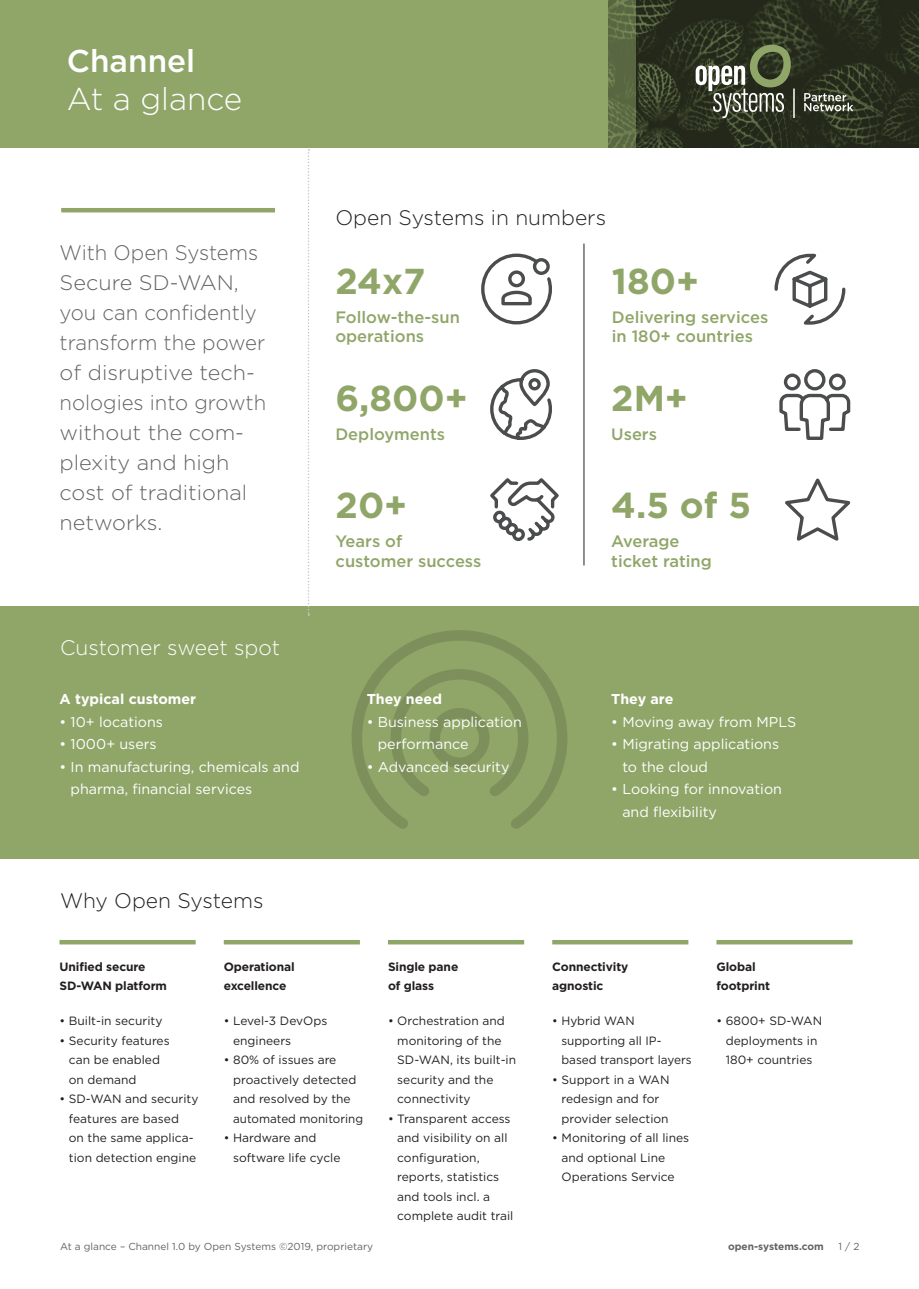
<style>
.page{position:relative;width:919px;height:1289px;background:#fff}
.page>*{position:absolute;margin:0;border:0;box-sizing:border-box;transform-origin:0 0}
.t1{font:700 36px "Gotham";color:#90a669}
.t2{font:300 31.5px "Gotham";color:#fff}
.t3{font:500 31.5px "Gotham";color:#fff}
.t4{font:300 21px/30px "Gotham";color:#636366}
.t5{font:300 21px "Gotham";color:#231f20}
.t6{font:300 21px "Gotham";color:#fff}
.t7{font:500 16.5px/19.5px "Gotham";color:#90a669}
.t8{font:14.25px/22.5px "Gotham";color:#fff}
.t9{font:700 14.25px "Gotham";color:#fff}
.t10{font:12px/19.5px "Gotham";color:#231f20}
.t11{font:700 12px/19.5px "Gotham";letter-spacing:-.01em;color:#231f20}
.t12{font:10.2px "Gotham";color:#636366}
.t13{font:700 10.2px "Gotham";color:#636366}
</style>
<div class="page">
<div style="left:0;top:606px;width:918px;height:252px;background:#90a669"></div>
<div style="left:0;top:0;width:918px;height:148px;background:#90a669"></div>
<img style="left:635px;top:0;width:283px;height:148px">
<svg style="left:608px;top:0;width:27px;height:148px;fill:#5a6842"></svg>
<hr style="left:61px;top:208px;width:214px;height:4px;background:#90a669">
<svg style="left:308px;top:149px;width:1px;height:466px"></svg>
<svg style="left:490px;top:369px;width:62px;height:71px"></svg>
<svg style="left:481px;top:253px;width:71px;height:72px"></svg>
<svg style="left:779px;top:369px;width:72px;height:71px"></svg>
<hr style="left:583px;top:243px;width:1px;height:322px;background:#231f20">
<svg style="left:774px;top:253px;width:72px;height:72px"></svg>
<svg style="left:785px;top:478px;width:66px;height:63px"></svg>
<div style="left:59px;top:939px;width:137px;height:5px;background:#90a669"></div>
<div style="left:224px;top:939px;width:136px;height:5px;background:#90a669"></div>
<div style="left:388px;top:939px;width:136px;height:5px;background:#90a669"></div>
<div style="left:552px;top:939px;width:136px;height:5px;background:#90a669"></div>
<div style="left:716px;top:939px;width:136px;height:5px;background:#90a669"></div>
<svg style="left:352px;top:478px;width:215px;height:351px"></svg>
<svg style="left:695px;top:43px;width:97px;height:75px"></svg>
<hr style="left:793px;top:88px;width:1px;height:30px;background:#fff">
<svg style="left:804px;top:93px;width:49px;height:18px"></svg>
<h2 class="t3" style="left:67px;top:41px;width:130px">Channel</h2>
<h2 class="t2" style="left:67px;top:79px;width:177px">At a glance</h2>
<h3 class="t4" style="left:60px;top:237px;width:208px">With Open Systems<br>Secure SD-WAN, you can confidently transform the power of disruptive tech&shy;nologies into growth without the com&shy;plexity and high cost of traditional networks.</h3>
<h3 class="t6" style="left:60px;top:634px;width:222px">Customer sweet spot</h3>
<p class="t9" style="left:60px;top:689px;width:138px">A typical customer</p>
<p class="t8" style="left:60px;top:710px;width:105px">• 10+ locations</p>
<p class="t8" style="left:60px;top:732px;width:99px">• 1000+ users</p>
<p class="t8" style="left:71px;top:755px;width:230px;text-indent:-11px">• In manufacturing, chemicals and pharma, financial services</p>
<h3 class="t5" style="left:60px;top:887px;width:205px">Why Open Systems</h3>
<h3 class="t5" style="left:335px;top:205px;width:272px">Open Systems in numbers</h3>
<h1 class="t1" style="left:335px;top:257px;width:91px">24x7</h1>
<h3 class="t7" style="left:335px;top:307px;width:126px">Follow-the-sun operations</h3>
<h1 class="t1" style="left:335px;top:374px;width:134px">6,800+</h1>
<h3 class="t7" style="left:335px;top:424px;width:111px">Deployments</h3>
<h1 class="t1" style="left:335px;top:481px;width:73px">20+</h1>
<h3 class="t7" style="left:335px;top:531px;width:147px">Years of customer success</h3>
<p class="t9" style="left:366px;top:689px;width:77px">They need</p>
<p class="t8" style="left:378px;top:710px;width:145px;text-indent:-11px">• Business application performance</p>
<p class="t8" style="left:366px;top:755px;width:144px">• Advanced security</p>
<h1 class="t1" style="left:611px;top:257px;width:89px">180+</h1>
<h3 class="t7" style="left:611px;top:307px;width:158px">Delivering services in 180+ countries</h3>
<h1 class="t1" style="left:611px;top:374px;width:78px">2M+</h1>
<h3 class="t7" style="left:611px;top:424px;width:47px">Users</h3>
<h1 class="t1" style="left:611px;top:481px;width:141px">4.5 of 5</h1>
<h3 class="t7" style="left:611px;top:531px;width:102px">Average ticket rating</h3>
<p class="t9" style="left:611px;top:689px;width:64px">They are</p>
<p class="t8" style="left:611px;top:710px;width:187px">• Moving away from MPLS</p>
<p class="t8" style="left:622px;top:732px;width:158px;text-indent:-11px">• Migrating applications to the cloud</p>
<p class="t8" style="left:622px;top:777px;width:161px;text-indent:-11px">• Looking for innovation and flexibility</p>
<p class="t11" style="left:60px;top:956px;width:109px">Unified secure<br>SD-WAN platform</p>
<p class="t10" style="left:60px;top:1011px;width:104px">• Built-in security</p>
<p class="t10" style="left:69px;top:1030px;width:102px;text-indent:-9px">• Security features can be enabled on demand</p>
<p class="t10" style="left:69px;top:1089px;width:131px;text-indent:-9px">• SD-WAN and security features are based<br>on the same applica&shy;tion detection engine</p>
<p class="t11" style="left:224px;top:956px;width:72px">Operational excellence</p>
<p class="t10" style="left:233px;top:1011px;width:96px;text-indent:-9px">• Level-3 DevOps engineers</p>
<p class="t10" style="left:233px;top:1050px;width:131px;text-indent:-9px">• 80% of issues are proactively detected and resolved by the automated monitoring</p>
<p class="t10" style="left:233px;top:1128px;width:109px;text-indent:-9px">• Hardware and software life cycle</p>
<p class="t11" style="left:388px;top:956px;width:72px">Single pane of glass</p>
<p class="t10" style="left:397px;top:1011px;width:120px;text-indent:-9px">• Orchestration and monitoring of the<br>SD-WAN, its built-in security and the connectivity</p>
<p class="t10" style="left:397px;top:1108px;width:118px;text-indent:-9px">• Transparent access and visibility on all configuration, reports, statistics and tools incl. a complete audit trail</p>
<p class="t11" style="left:552px;top:956px;width:78px">Connectivity agnostic</p>
<p class="t10" style="left:561px;top:1011px;width:132px;text-indent:-9px">• Hybrid WAN supporting all IP&shy;based transport layers</p>
<p class="t10" style="left:561px;top:1069px;width:109px;text-indent:-9px">• Support in a WAN redesign and for provider selection</p>
<p class="t10" style="left:561px;top:1128px;width:129px;text-indent:-9px">• Monitoring of all lines and optional Line<br>Operations Service</p>
<p class="t11" style="left:716px;top:956px;width:55px">Global footprint</p>
<p class="t10" style="left:716px;top:1011px;width:107px;text-align:center">• 6800+ SD-WAN deployments in<br>180+ countries</p>
<p class="t12" style="left:60px;top:1239px;width:314px">At a glance – Channel 1.0 by Open Systems ©2019, proprietary</p>
<p class="t13" style="left:728px;top:1239px;width:97px">open-systems.com</p>
<p class="t12" style="left:838px;top:1239px;width:22px">1 / 2</p>
</div>
